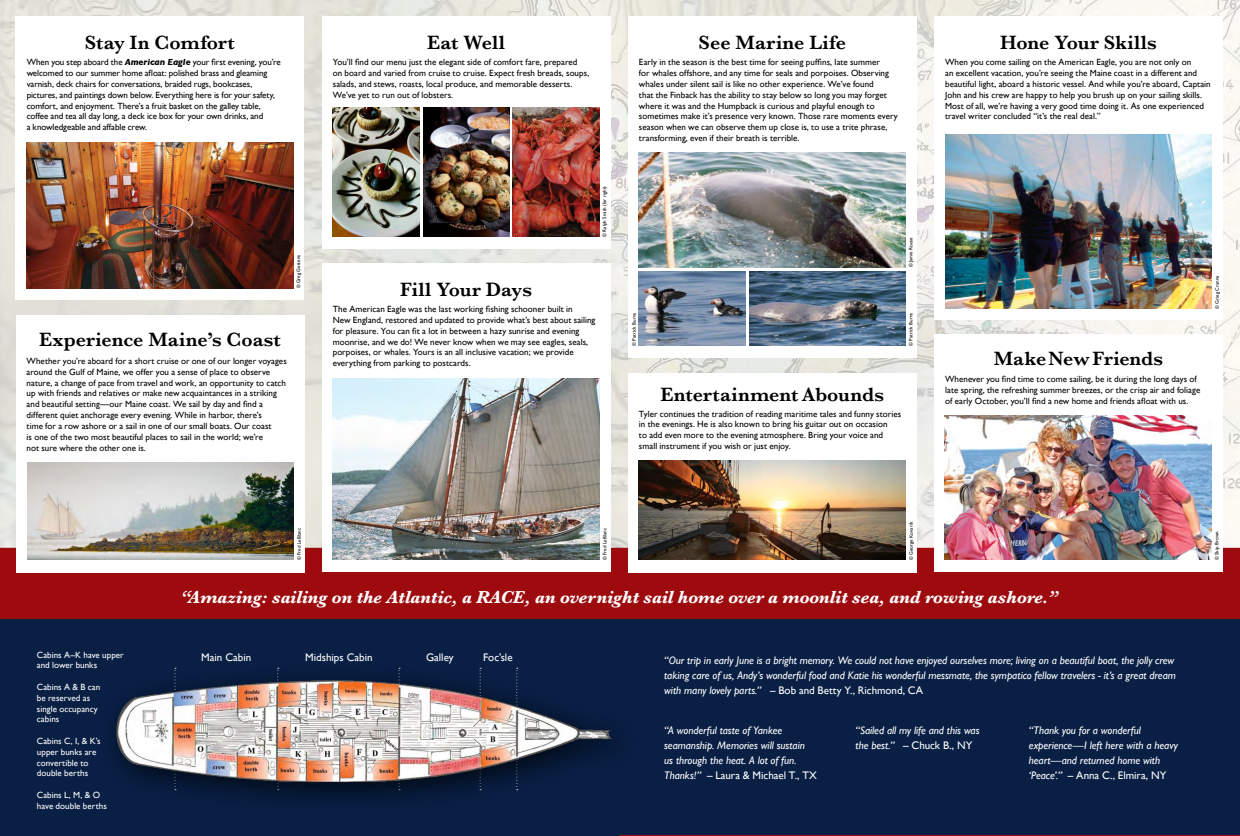
<style>
.page{position:relative;width:1240px;height:836px;background:#fff}
.page>*{position:absolute;margin:0;border:0;box-sizing:border-box;transform-origin:0 0}
.t1{font:600 20px "Baskerville";letter-spacing:.005em;color:#000}
.t2{font:italic 700 18px "Baskerville";letter-spacing:-.01em;color:#fff}
.t3{font:italic 11px/15px "Gill Sans";letter-spacing:-.005em;color:#fff}
.t4{font:11px "Gill Sans";color:#fff}
.t5{font:9px/10.8px "Gill Sans";color:#000}
.t6{font:9px/10.8px "Gill Sans";letter-spacing:.005em;color:#fff}
.t7{font:5px "Gill Sans";letter-spacing:.015em;color:#000}
.s1{font-weight:700;font-style:italic}
.s2{font-style:normal}
</style>
<div class="page">
<div style="left:0;top:548px;width:1239px;height:288px;background:#9e0b0f"></div>
<div style="left:0;top:620px;width:1239px;height:216px;background:#091f44"></div>
<hr style="left:619px;top:835px;width:620px;height:1px;background:#9e0b0f">
<div style="left:99px;top:662px;width:541px;height:152px;background:#000;opacity:.73"></div>
<img style="left:116px;top:680px;width:495px;height:102px">
<img style="left:0;top:0;width:1239px;height:548px">
<div style="left:322px;top:17px;width:288px;height:232px;background:#fff"></div>
<div style="left:16px;top:315px;width:288px;height:257px;background:#fff"></div>
<div style="left:628px;top:17px;width:288px;height:341px;background:#fff"></div>
<div style="left:628px;top:373px;width:288px;height:199px;background:#fff"></div>
<div style="left:934px;top:17px;width:288px;height:303px;background:#fff"></div>
<div style="left:934px;top:334px;width:288px;height:238px;background:#fff"></div>
<div style="left:322px;top:263px;width:288px;height:309px;background:#fff"></div>
<div style="left:16px;top:17px;width:288px;height:283px;background:#fff"></div>
<img style="left:333px;top:378px;width:266px;height:182px">
<img style="left:27px;top:463px;width:267px;height:97px">
<img style="left:639px;top:271px;width:106px;height:75px">
<img style="left:749px;top:271px;width:156px;height:75px">
<img style="left:639px;top:152px;width:266px;height:115px">
<img style="left:639px;top:460px;width:266px;height:100px">
<img style="left:945px;top:134px;width:266px;height:175px">
<img style="left:944px;top:415px;width:266px;height:145px">
<img style="left:27px;top:142px;width:266px;height:146px">
<img style="left:423px;top:108px;width:86px;height:129px">
<img style="left:513px;top:108px;width:86px;height:129px">
<img style="left:333px;top:108px;width:86px;height:129px">
<h1 class="t1" style="left:85px;top:28px;width:151px">Stay In Comfort</h1>
<p class="t5" style="left:27px;top:57px;width:256px">When you step aboard the <span class="s1">American Eagle</span> your first evening, you’re welcomed to our summer home afloat: polished brass and gleaming varnish, deck chairs for conversations, braided rugs, bookcases, pictures, and paintings down below. Everything here is for your safety, comfort, and enjoyment. There’s a fruit basket on the galley table, coffee and tea all day long, a deck ice box for your own drinks, and<br>a knowledgeable and affable crew.</p>
<p class="t7" style="left:295px;top:288px;width:35px;rotate:-90deg">© Greg Gettens</p>
<h1 class="t1" style="left:39px;top:325px;width:243px">Experience Maine’s Coast</h1>
<p class="t5" style="left:27px;top:355px;width:262px">Whether you’re aboard for a short cruise or one of our longer voyages around the Gulf of Maine, we offer you a sense of place to observe nature, a change of pace from travel and work, an opportunity to catch up with friends and relatives or make new acquaintances in a striking and beautiful setting—our Maine coast. We sail by day and find a different quiet anchorage every evening. While in harbor, there’s<br>time for a row ashore or a sail in one of our small boats. Our coast<br>is one of the two most beautiful places to sail in the world; we’re<br>not sure where the other one is.</p>
<p class="t7" style="left:296px;top:560px;width:33px;rotate:-90deg">© Fred LeBlanc</p>
<h1 class="t1" style="left:427px;top:28px;width:80px">Eat Well</h1>
<h1 class="t1" style="left:698px;top:28px;width:149px">See Marine Life</h1>
<p class="t5" style="left:333px;top:57px;width:258px">You’ll find our menu just the elegant side of comfort fare, prepared<br>on board and varied from cruise to cruise. Expect fresh breads, soups, salads, and stews, roasts, local produce, and memorable desserts.<br>We’ve yet to run out of lobsters.</p>
<p class="t5" style="left:639px;top:57px;width:260px">Early in the season is the best time for seeing puffins, late summer<br>for whales offshore, and any time for seals and porpoises. Observing whales under silent sail is like no other experience. We’ve found<br>that the Finback has the ability to stay below so long you may forget where it was and the Humpback is curious and playful enough to sometimes make it’s presence very known. Those rare moments every season when we can observe them up close is, to use a trite phrase, transforming, even if their breath is terrible.</p>
<h1 class="t1" style="left:400px;top:275px;width:133px">Fill Your Days</h1>
<p class="t7" style="left:601px;top:237px;width:52px;rotate:-90deg">© Ralph Smith (far right)</p>
<p class="t5" style="left:333px;top:303px;width:264px">The American Eagle was the last working fishing schooner built in<br>New England, restored and updated to provide what’s best about sailing for pleasure. You can fit a lot in between a hazy sunrise and evening moonrise, and we do! We never know when we may see eagles, seals, porpoises, or whales. Yours is an all inclusive vacation; we provide everything from parking to postcards.</p>
<p class="t7" style="left:907px;top:267px;width:32px;rotate:-90deg">© Jamie Rouse</p>
<p class="t7" style="left:631px;top:346px;width:34px;rotate:-90deg">© Patrick Burns</p>
<p class="t7" style="left:907px;top:346px;width:34px;rotate:-90deg">© Patrick Burns</p>
<h1 class="t1" style="left:660px;top:380px;width:225px">Entertainment Abounds</h1>
<p class="t5" style="left:639px;top:408px;width:264px">Tyler continues the tradition of reading maritime tales and funny stories in the evenings. He is also known to bring his guitar out on occasion<br>to add even more to the evening atmosphere. Bring your voice and small instrument if you wish or just enjoy.</p>
<h1 class="t1" style="left:1000px;top:28px;width:158px">Hone Your Skills</h1>
<p class="t5" style="left:945px;top:57px;width:267px">When you come sailing on the American Eagle, you are not only on<br>an excellent vacation, you’re seeing the Maine coast in a different and beautiful light, aboard a historic vessel. And while you’re aboard, Captain John and his crew are happy to help you brush up on your sailing skills.<br>Most of all, we’re having a very good time doing it. As one experienced travel writer concluded “it’s the real deal.”</p>
<p class="t7" style="left:1213px;top:309px;width:35px;rotate:-90deg">© Grieg Cranna</p>
<h1 class="t1" style="left:993px;top:344px;width:171px">Make New Friends</h1>
<p class="t5" style="left:945px;top:374px;width:257px">Whenever you find time to come sailing, be it during the long days of late spring, the refreshing summer breezes, or the crisp air and foliage of early October, you’ll find a new home and friends afloat with us.</p>
<p class="t7" style="left:908px;top:560px;width:40px;rotate:-90deg">© George Kovarik</p>
<p class="t7" style="left:601px;top:560px;width:33px;rotate:-90deg">© Fred LeBlanc</p>
<p class="t7" style="left:1213px;top:560px;width:30px;rotate:-90deg">© Skip Brown</p>
<p class="t6" style="left:37px;top:649px;width:88px">Cabins A–K have upper and lower bunks</p>
<p class="t6" style="left:37px;top:681px;width:65px">Cabins A &amp; B can be reserved as single occupancy cabins</p>
<p class="t6" style="left:37px;top:735px;width:65px">Cabins C, I, &amp; K’s upper bunks are convertible to double berths</p>
<p class="t6" style="left:37px;top:789px;width:71px">Cabins L, M, &amp; O have double berths</p>
<h2 class="t2" style="left:180px;top:584px;width:879px">“Amazing: sailing on the Atlantic, a RACE, an overnight sail home over a moonlit sea, and rowing ashore.”</h2>
<p class="t4" style="left:201px;top:650px;width:52px">Main Cabin</p>
<p class="t4" style="left:305px;top:650px;width:69px">Midships Cabin</p>
<p class="t4" style="left:426px;top:650px;width:29px">Galley</p>
<p class="t4" style="left:483px;top:650px;width:31px">Foc’sle</p>
<p class="t3" style="left:664px;top:653px;width:513px">“Our trip in early June is a bright memory. We could not have enjoyed ourselves more; living on a beautiful boat, the jolly crew taking care of us, Andy’s wonderful food and Katie his wonderful messmate, the sympatico fellow travelers - it’s a great dream with many lovely parts.” <span class="s2">– Bob and Betty Y., Richmond, CA</span></p>
<p class="t3" style="left:664px;top:722px;width:154px">“A wonderful taste of Yankee seamanship. Memories will sustain<br>us through the heat. A lot of fun.<br>Thanks!” <span class="s2">– Laura &amp; Michael T., TX</span></p>
<p class="t3" style="left:855px;top:722px;width:126px">“Sailed all my life and this was the best.” <span class="s2">– Chuck B., NY</span></p>
<p class="t3" style="left:1028px;top:722px;width:151px">“Thank you for a wonderful experience—I left here with a heavy heart—and returned home with ‘Peace’.” <span class="s2">– Anna C., Elmira, NY</span></p>
</div>
